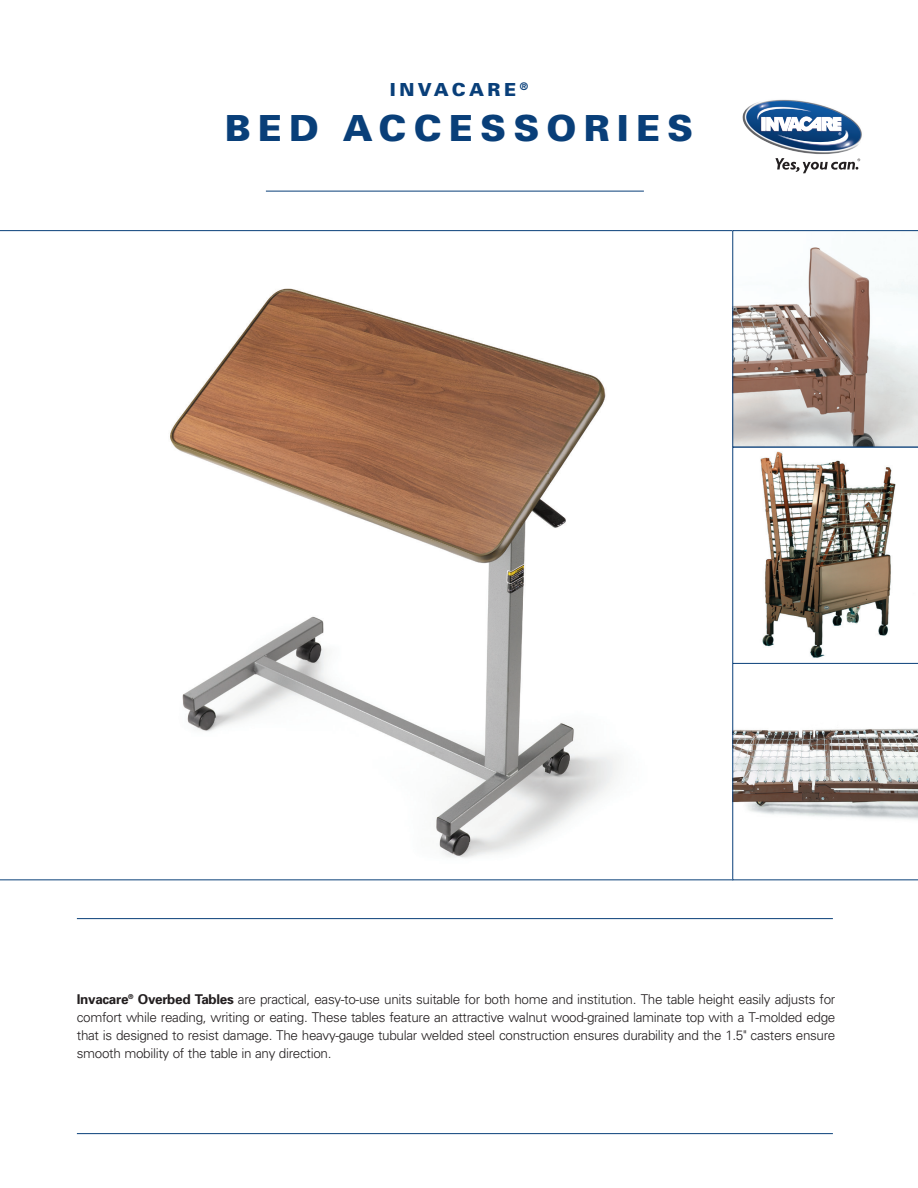
<style>
.page{position:relative;width:918px;height:1188px;background:#fff}
.page>*{position:absolute;margin:0;border:0;box-sizing:border-box;transform-origin:0 0}
.t1{font:900 36px "Univers";letter-spacing:.2em;color:#093f79}
.t2{font:900 18px "Univers";letter-spacing:.2em;color:#093f79}
.t3{font:300 13.5px/18px "Univers";letter-spacing:-.025em;color:#231f20;text-align:justify}
.s1{font-weight:700}
</style>
<div class="page">
<img style="left:742px;top:99px;width:120px;height:55px">
<svg style="left:757px;top:105px;width:91px;height:42px"></svg>
<svg style="left:775px;top:158px;width:85px;height:15px"></svg>
<hr style="left:266px;top:191px;width:378px;height:1px;background:#093f79">
<hr style="left:77px;top:918px;width:756px;height:1px;background:#093f79">
<hr style="left:77px;top:1133px;width:756px;height:1px;background:#093f79">
<svg style="left:0;top:230px;width:732px;height:650px"></svg>
<img style="left:732px;top:230px;width:186px;height:650px">
<p class="t2" style="left:390px;top:78px;width:140px">INVACARE <sup>®</sup></p>
<p class="t1" style="left:225px;top:106px;width:470px">BED ACCESSORIES</p>
<p class="t3" style="left:77px;top:990px;width:760px"><span class="s1">Invacare</span><sup>®</sup> <span class="s1">Overbed Tables</span> are practical, easy-to-use units suitable for both home and institution. The table height easily adjusts for comfort while reading, writing or eating. These tables feature an attractive walnut wood-grained laminate top with a T-molded edge that is designed to resist damage. The heavy-gauge tubular welded steel construction ensures durability and the 1.5" casters ensure smooth mobility of the table in any direction.</p>
</div>
